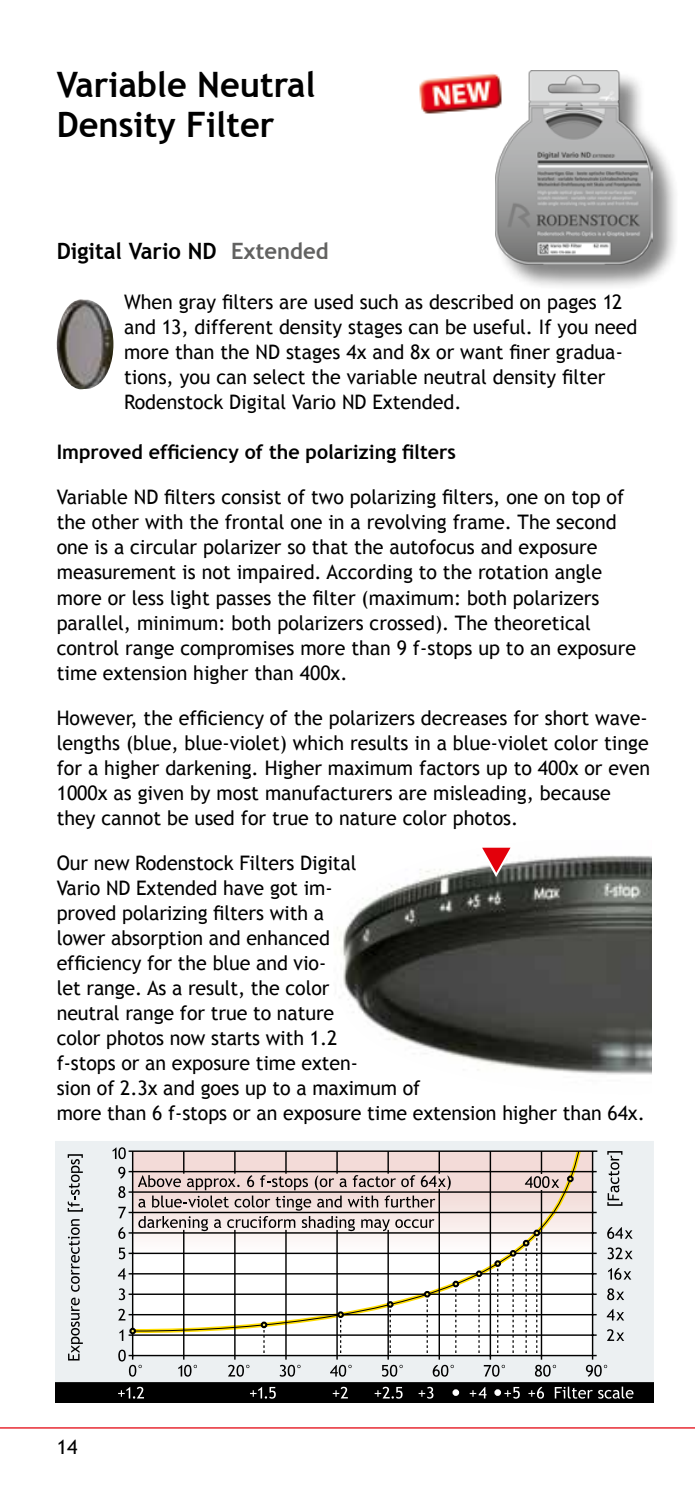
<style>
.page{position:relative;width:695px;height:1489px;background:#fff}
.page>*{position:absolute;margin:0;border:0;box-sizing:border-box;transform-origin:0 0}
.t1{font:700 35px/40px "Trebuchet MS";color:#000}
.t2{font:700 22.5px "Trebuchet MS";color:#000}
.t3{font:20px/25px "Trebuchet MS";color:#000}
.t4{font:700 20px "Trebuchet MS";color:#000}
.s1{color:#626261}
</style>
<div class="page">
<hr style="left:0;top:1427px;width:694px;height:1px;background:#e3000b">
<img style="left:57px;top:309px;width:9px;height:61px">
<img style="left:337px;top:847px;width:315px;height:228px">
<svg style="left:482px;top:847px;width:28px;height:30px"></svg>
<img style="left:419px;top:73px;width:76px;height:41px">
<div style="left:495px;top:71px;width:185px;height:221px;background:#000;opacity:.49"></div>
<img style="left:495px;top:71px;width:157px;height:193px">
<div style="left:55px;top:1381px;width:598px;height:21px;background:#000"></div>
<svg style="left:55px;top:1141px;width:598px;height:240px"></svg>
<hr style="left:128px;top:1354px;width:468px;height:2px;background:#000">
<hr style="left:132px;top:1151px;width:1px;height:208px;background:#000">
<hr style="left:489px;top:1151px;width:2px;height:208px;background:#000">
<hr style="left:540px;top:1151px;width:2px;height:208px;background:#000">
<hr style="left:128px;top:1252px;width:468px;height:1px;background:#000">
<svg style="left:118px;top:1226px;width:7px;height:12px"></svg>
<svg style="left:118px;top:1186px;width:7px;height:11px"></svg>
<svg style="left:118px;top:1308px;width:7px;height:12px"></svg>
<svg style="left:118px;top:1267px;width:8px;height:12px"></svg>
<svg style="left:113px;top:1147px;width:13px;height:12px"></svg>
<hr style="left:128px;top:1150px;width:469px;height:1px;background:#000">
<hr style="left:128px;top:1211px;width:468px;height:2px;background:#000">
<hr style="left:128px;top:1191px;width:468px;height:1px;background:#000">
<hr style="left:128px;top:1170px;width:468px;height:2px;background:#000">
<hr style="left:128px;top:1334px;width:468px;height:1px;background:#000">
<hr style="left:128px;top:1313px;width:468px;height:2px;background:#000">
<hr style="left:128px;top:1293px;width:468px;height:1px;background:#000">
<hr style="left:128px;top:1272px;width:468px;height:2px;background:#000">
<hr style="left:591px;top:1151px;width:2px;height:208px;background:#000">
<hr style="left:128px;top:1232px;width:468px;height:1px;background:#000">
<svg style="left:118px;top:1349px;width:24px;height:27px"></svg>
<svg style="left:178px;top:1364px;width:19px;height:12px"></svg>
<svg style="left:228px;top:1364px;width:21px;height:12px"></svg>
<svg style="left:279px;top:1364px;width:21px;height:12px"></svg>
<svg style="left:330px;top:1364px;width:21px;height:12px"></svg>
<svg style="left:382px;top:1364px;width:20px;height:12px"></svg>
<svg style="left:432px;top:1364px;width:22px;height:12px"></svg>
<svg style="left:483px;top:1364px;width:22px;height:12px"></svg>
<svg style="left:535px;top:1364px;width:21px;height:12px"></svg>
<svg style="left:585px;top:1364px;width:22px;height:12px"></svg>
<svg style="left:119px;top:1247px;width:6px;height:12px"></svg>
<svg style="left:118px;top:1206px;width:8px;height:12px"></svg>
<svg style="left:119px;top:1329px;width:4px;height:11px"></svg>
<svg style="left:119px;top:1288px;width:6px;height:11px"></svg>
<svg style="left:118px;top:1166px;width:7px;height:12px"></svg>
<svg style="left:607px;top:1329px;width:17px;height:11px"></svg>
<svg style="left:606px;top:1308px;width:18px;height:12px"></svg>
<svg style="left:607px;top:1288px;width:17px;height:11px"></svg>
<svg style="left:608px;top:1267px;width:23px;height:12px"></svg>
<svg style="left:607px;top:1247px;width:25px;height:12px"></svg>
<svg style="left:607px;top:1226px;width:25px;height:12px"></svg>
<div style="left:129px;top:1327px;width:7px;height:7px;border:2px solid #000;border-radius:50%"></div>
<svg style="left:118px;top:1386px;width:26px;height:12px"></svg>
<svg style="left:333px;top:1386px;width:15px;height:12px"></svg>
<svg style="left:374px;top:1386px;width:28px;height:12px"></svg>
<svg style="left:418px;top:1386px;width:15px;height:12px"></svg>
<svg style="left:469px;top:1387px;width:17px;height:11px"></svg>
<div style="left:452px;top:1389px;width:7px;height:6px;border:2px solid #fff;border-radius:50%"></div>
<svg style="left:495px;top:1386px;width:24px;height:12px"></svg>
<div style="left:494px;top:1389px;width:7px;height:6px;border:2px solid #fff;border-radius:50%"></div>
<div style="left:539px;top:1174px;width:5px;height:15px;background:#f3dbd8"></div>
<svg style="left:525px;top:1176px;width:34px;height:11px"></svg>
<svg style="left:389px;top:1307px;width:3px;height:48px"></svg>
<div style="left:387px;top:1300px;width:6px;height:7px;border:2px solid #000;border-radius:50%"></div>
<svg style="left:476px;top:1275px;width:5px;height:80px"></svg>
<div style="left:475px;top:1270px;width:7px;height:6px;border:2px solid #000;border-radius:50%"></div>
<svg style="left:453px;top:1283px;width:5px;height:72px"></svg>
<div style="left:452px;top:1280px;width:7px;height:7px;border:2px solid #000;border-radius:50%"></div>
<svg style="left:495px;top:1265px;width:5px;height:90px"></svg>
<div style="left:494px;top:1260px;width:7px;height:6px;border:2px solid #000;border-radius:50%"></div>
<svg style="left:510px;top:1252px;width:5px;height:103px"></svg>
<div style="left:509px;top:1249px;width:7px;height:7px;border:2px solid #000;border-radius:50%"></div>
<svg style="left:425px;top:1297px;width:4px;height:58px"></svg>
<div style="left:424px;top:1290px;width:6px;height:7px;border:2px solid #000;border-radius:50%"></div>
<svg style="left:262px;top:1324px;width:4px;height:31px"></svg>
<div style="left:260px;top:1321px;width:7px;height:7px;border:2px solid #000;border-radius:50%"></div>
<svg style="left:250px;top:1386px;width:26px;height:12px"></svg>
<svg style="left:338px;top:1316px;width:5px;height:39px"></svg>
<div style="left:337px;top:1311px;width:7px;height:6px;border:2px solid #000;border-radius:50%"></div>
<svg style="left:523px;top:1242px;width:5px;height:113px"></svg>
<div style="left:522px;top:1239px;width:7px;height:7px;border:2px solid #000;border-radius:50%"></div>
<svg style="left:534px;top:1232px;width:5px;height:123px"></svg>
<div style="left:533px;top:1229px;width:7px;height:7px;border:2px solid #000;border-radius:50%"></div>
<svg style="left:528px;top:1386px;width:16px;height:12px"></svg>
<svg style="left:68px;top:1297px;width:15px;height:63px"></svg>
<svg style="left:68px;top:1219px;width:12px;height:72px"></svg>
<svg style="left:68px;top:1154px;width:15px;height:57px"></svg>
<svg style="left:607px;top:1150px;width:15px;height:55px"></svg>
<svg style="left:554px;top:1386px;width:38px;height:12px"></svg>
<svg style="left:598px;top:1386px;width:35px;height:12px"></svg>
<svg style="left:138px;top:1151px;width:312px;height:79px;background:#c5b4b2"></svg>
<hr style="left:234px;top:1229px;width:1px;height:130px;background:#000">
<hr style="left:285px;top:1229px;width:1px;height:130px;background:#000">
<hr style="left:336px;top:1229px;width:2px;height:130px;background:#000">
<hr style="left:387px;top:1229px;width:2px;height:130px;background:#000">
<hr style="left:438px;top:1188px;width:2px;height:171px;background:#000">
<hr style="left:183px;top:1229px;width:1px;height:130px;background:#000">
<h1 class="t1" style="left:57px;top:64px;width:260px">Variable Neutral<br>Density Filter</h1>
<p class="t2" style="left:57px;top:237px;width:273px">Digital Vario ND <span class="s1">Extended</span></p>
<p class="t3" style="left:124px;top:290px;width:514px">When gray filters are used such as described on pages 12 and 13, different density stages can be useful. If you need more than the ND stages 4x and 8x or want finer gradua&shy;tions, you can select the variable neutral density filter Rodenstock Digital Vario ND Extended.</p>
<p class="t4" style="left:57px;top:440px;width:400px">Improved efficiency of the polarizing filters</p>
<p class="t3" style="left:57px;top:485px;width:580px">Variable ND filters consist of two polarizing filters, one on top of the other with the frontal one in a revolving frame. The second one is a circular polarizer so that the autofocus and exposure measurement is not impaired. According to the rotation angle more or less light passes the filter (maximum: both polarizers parallel, minimum: both polarizers crossed). The theoretical control range compromises more than 9 f-stops up to an exposure time extension higher than 400x.</p>
<p class="t3" style="left:57px;top:705px;width:595px">However, the efficiency of the polarizers decreases for short wave&shy;lengths (blue, blue-violet) which results in a blue-violet color tinge for a higher darkening. Higher maximum factors up to 400x or even 1000x as given by most manufacturers are misleading, because they cannot be used for true to nature color photos.</p>
<p class="t3" style="left:57px;top:850px;width:585px">Our new Rodenstock Filters Digital<br>Vario ND Extended have got im-<br>proved polarizing filters with a<br>lower absorption and enhanced<br>efficiency for the blue and vio-<br>let range. As a result, the color<br>neutral range for true to nature<br>color photos now starts with 1. 2<br>f-stops or an exposure time exten-<br>sion of 2. 3x and goes up to a maximum of<br>more than 6 f-stops or an exposure time extension higher than 64x.</p>
<p class="t3" style="left:57px;top:1434px;width:22px">14</p>
</div>
